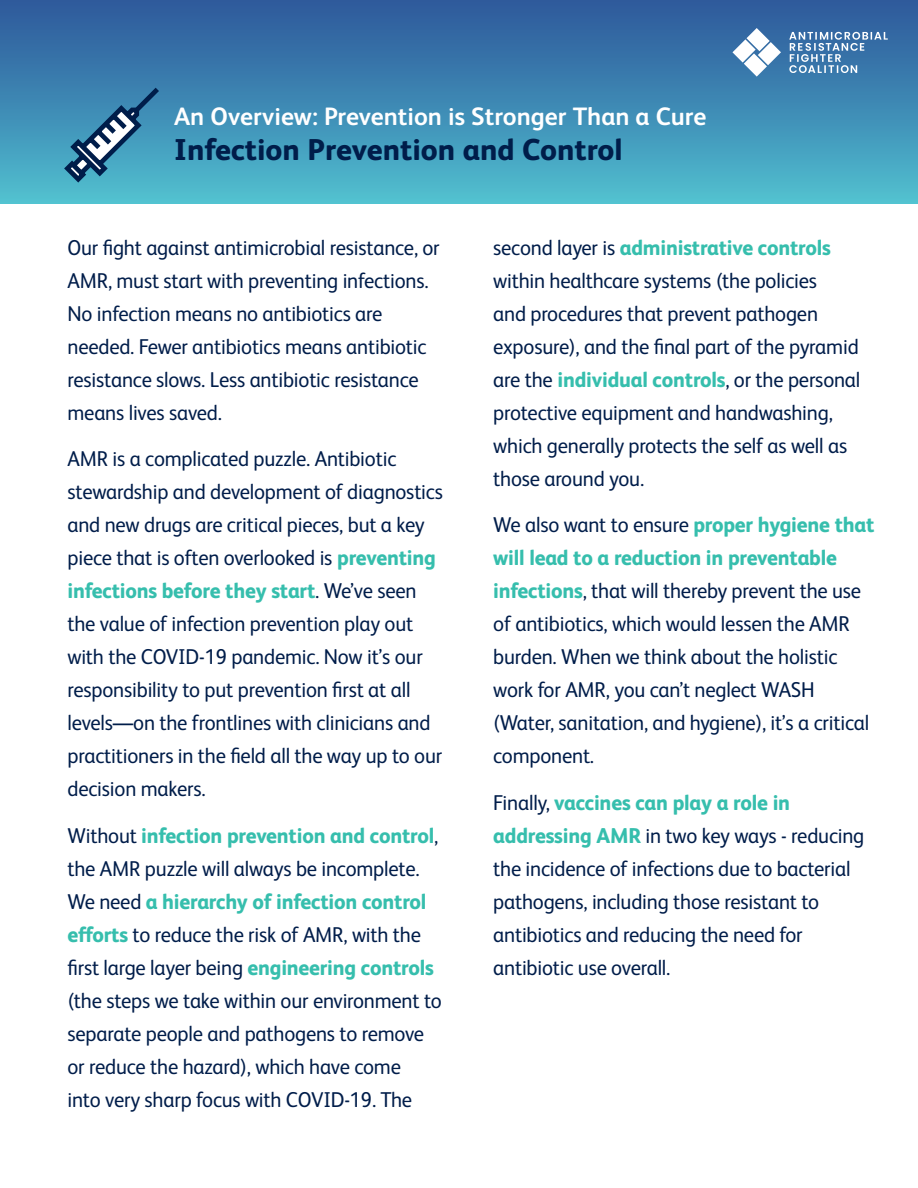
<style>
.page{position:relative;width:918px;height:1188px;background:#fff}
.page>*{position:absolute;margin:0;border:0;box-sizing:border-box;transform-origin:0 0}
.t1{font:800 30.15px "FS Albert Pro";color:#001d4a}
.t2{font:700 25.2px "FS Albert Pro";color:#fff}
.t3{font:21.45px/33px "FS Albert Pro";letter-spacing:-.01em;color:#001d4a;scale:.96 1}
.s1{font-weight:800;color:#36bead}
</style>
<div class="page">
<div style="left:0;top:0;width:918px;height:204px;background:linear-gradient(to bottom,#2d5599,#50becf)"></div>
<svg style="left:63px;top:87px;width:97px;height:97px;background:#488bad"></svg>
<svg style="left:732px;top:28px;width:49px;height:49px"></svg>
<svg style="left:789px;top:32px;width:99px;height:41px;background:#618fba"></svg>
<p class="t2" style="left:174px;top:98px;width:534px">An Overview: Prevention is Stronger Than a Cure</p>
<h1 class="t1" style="left:174px;top:126px;width:450px">Infection Prevention and Control</h1>
<p class="t3" style="left:68px;top:229px;width:389px">Our fight against antimicrobial resistance, or AMR, must start with preventing infections.<br>No infection means no antibiotics are needed. Fewer antibiotics means antibiotic resistance slows. Less antibiotic resistance means lives saved.</p>
<p class="t3" style="left:68px;top:441px;width:393px">AMR is a complicated puzzle. Antibiotic stewardship and development of diagnostics and new drugs are critical pieces, but a key piece that is often overlooked is <span class="s1">preventing infections before they start</span>. We’ve seen the value of infection prevention play out with the COVID-19 pandemic. Now it’s our responsibility to put prevention first at all levels—on the frontlines with clinicians and practitioners in the field all the way up to our decision makers.</p>
<p class="t3" style="left:68px;top:817px;width:392px">Without <span class="s1">infection prevention and control</span>, the AMR puzzle will always be incomplete.<br>We need <span class="s1">a hierarchy of infection control efforts</span> to reduce the risk of AMR, with the first large layer being <span class="s1">engineering controls </span>(the steps we take within our environment to separate people and pathogens to remove or reduce the hazard), which have come<br>into very sharp focus with COVID-19. The</p>
<p class="t3" style="left:493px;top:229px;width:384px">second layer is <span class="s1">administrative controls </span>within healthcare systems (the policies<br>and procedures that prevent pathogen exposure), and the final part of the pyramid are the <span class="s1">individual controls</span>, or the personal protective equipment and handwashing, which generally protects the self as well as those around you.</p>
<p class="t3" style="left:493px;top:507px;width:399px">We also want to ensure <span class="s1">proper hygiene that will lead to a reduction in preventable infections</span>, that will thereby prevent the use of antibiotics, which would lessen the AMR burden. When we think about the holistic work for AMR, you can’t neglect WASH (Water, sanitation, and hygiene), it’s a critical component.</p>
<p class="t3" style="left:493px;top:784px;width:388px">Finally, <span class="s1">vaccines can play a role in addressing AMR</span> in two key ways - reducing the incidence of infections due to bacterial pathogens, including those resistant to antibiotics and reducing the need for antibiotic use overall.</p>
</div>
